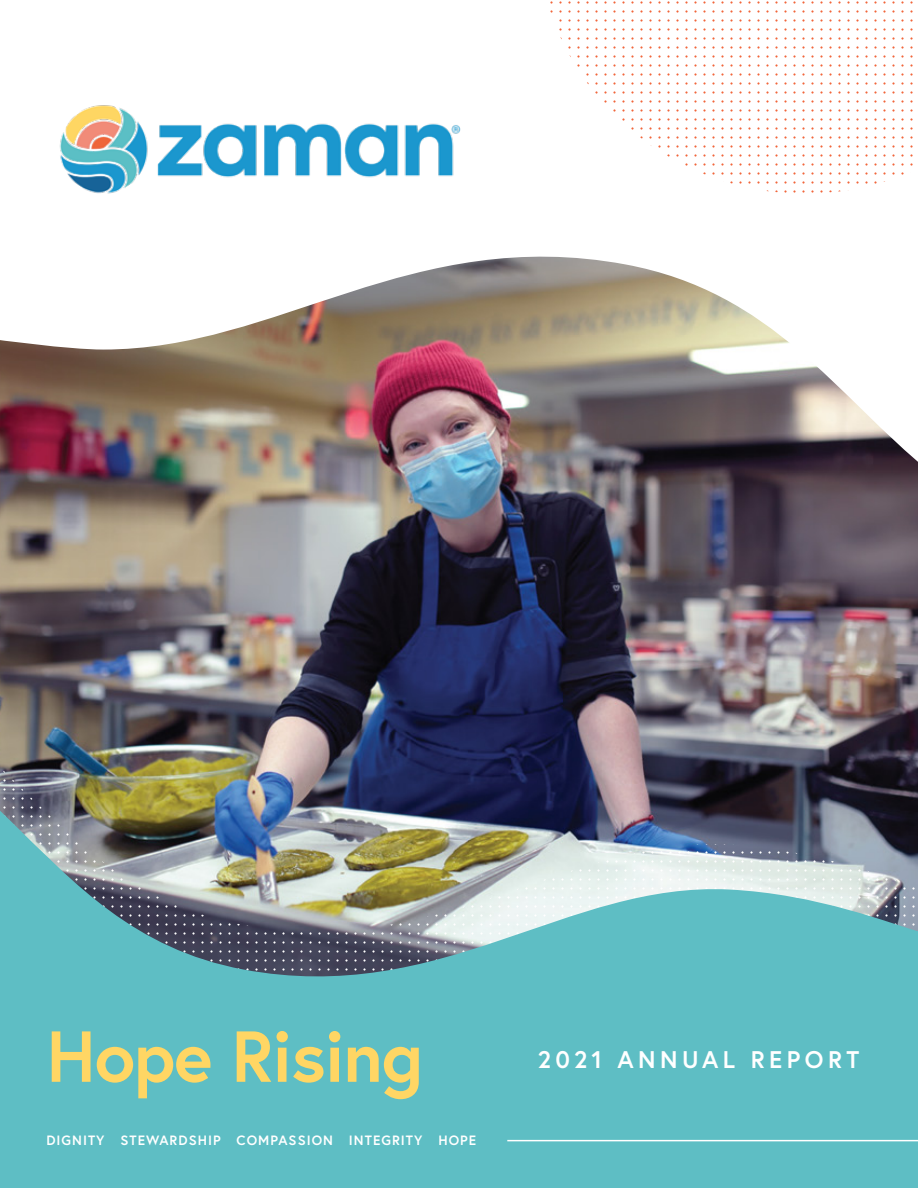
<style>
.page{position:relative;width:918px;height:1188px;background:#fff}
.page>*{position:absolute;margin:0;border:0;box-sizing:border-box;transform-origin:0 0}
.t1{font:700 72px "Europa";letter-spacing:-.015em;color:#ffd664}
.t2{font:700 24px "Europa";letter-spacing:.18em;color:#fff}
.t3{font:700 13.5px "Europa";letter-spacing:.075em;color:#fff}
</style>
<div class="page">
<img style="left:0;top:472px;width:918px;height:295px">
<img style="left:0;top:767px;width:918px;height:39px">
<svg style="left:0;top:806px;width:918px;height:382px;fill:#5ebec4"></svg>
<img style="left:0;top:256px;width:918px;height:216px">
<svg style="left:550px;top:1px;width:363px;height:192px"></svg>
<img style="left:59px;top:105px;width:402px;height:89px">
<hr style="left:507px;top:1140px;width:411px;height:1px;background:#fff">
<h1 class="t1" style="left:46px;top:1007px;width:378px">Hope Rising</h1>
<p class="t3" style="left:46px;top:1131px;width:431px">DIGNITY STEWARDSHIP COMPASSION INTEGRITY HOPE</p>
<h2 class="t2" style="left:538px;top:1043px;width:323px">2021 ANNUAL REPORT</h2>
</div>
